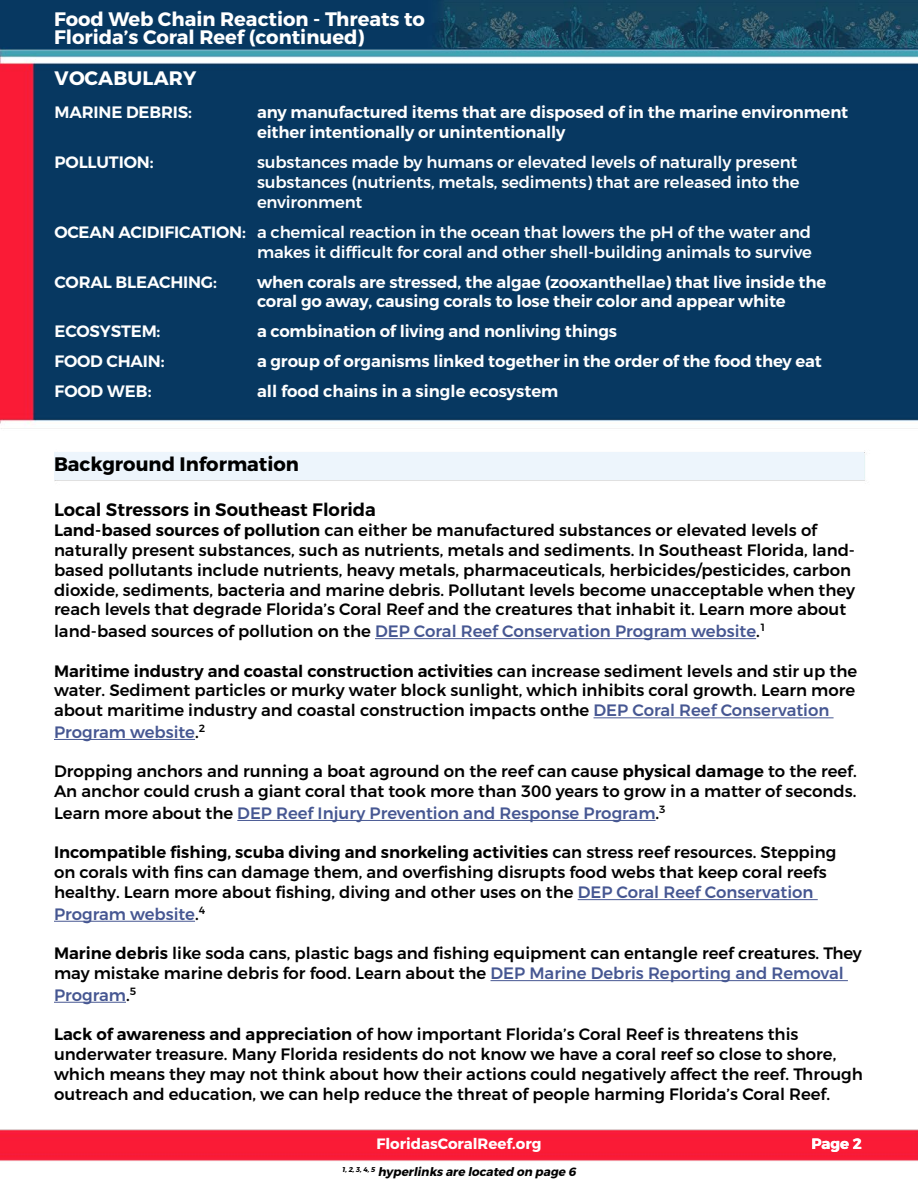
<style>
.page{position:relative;width:918px;height:1188px;background:#fff}
.page>*{position:absolute;margin:0;border:0;box-sizing:border-box;transform-origin:0 0}
.t1{font:700 19.5px/18px "Montserrat";color:#fff}
.t2{font:700 19.5px "Montserrat";color:#000}
.t3{font:600 18px "Montserrat";color:#000}
.t4{font:500 16.5px/19.8px "Montserrat";color:#000}
.t5{font:600 16.5px/19.8px "Montserrat";letter-spacing:-.01em;color:#fff}
.t6{font:500 16.5px/19.8px "Montserrat";letter-spacing:-.01em;color:#fff}
.t7{font:500 16.5px "Montserrat";color:#465792}
.t8{font:700 15px "Montserrat";color:#fff}
.t9{font:italic 700 12px "Montserrat";color:#000}
.s1{font-weight:600}
.s2{color:#000}
.s3{color:#465792}
</style>
<div class="page">
<img style="left:0;top:0;width:918px;height:1161px">
<div style="left:54px;top:452px;width:810px;height:27px;background:#edf5fc"></div>
<hr style="left:375px;top:638px;width:381px;height:1px;background:#465792">
<hr style="left:594px;top:717px;width:240px;height:1px;background:#465792">
<hr style="left:54px;top:739px;width:141px;height:1px;background:#465792">
<hr style="left:237px;top:820px;width:419px;height:1px;background:#465792">
<hr style="left:578px;top:899px;width:240px;height:1px;background:#465792">
<hr style="left:54px;top:921px;width:141px;height:1px;background:#465792">
<hr style="left:491px;top:980px;width:357px;height:1px;background:#465792">
<hr style="left:54px;top:1002px;width:72px;height:1px;background:#465792">
<p class="t1" style="left:54px;top:10px;width:372px">Food Web Chain Reaction - Threats to<br>Florida’s Coral Reef (continued)</p>
<p class="t1" style="left:55px;top:70px;width:143px">VOCABULARY</p>
<p class="t5" style="left:55px;top:103px;width:139px">MARINE DEBRIS:</p>
<p class="t5" style="left:257px;top:103px;width:593px">any manufactured items that are disposed of in the marine environment either intentionally or unintentionally</p>
<p class="t5" style="left:55px;top:153px;width:101px">POLLUTION:</p>
<p class="t6" style="left:257px;top:152px;width:544px">substances made by humans or elevated levels of naturally present substances (nutrients, metals, sediments) that are released into the environment</p>
<p class="t6" style="left:55px;top:222px;width:759px;text-align:right"><span class="s1">OCEAN ACIDIFICATION:</span> a chemical reaction in the ocean that lowers the pH of the water and makes it difficult for coral and other shell-building animals to survive</p>
<p class="t5" style="left:55px;top:272px;width:164px">CORAL BLEACHING:</p>
<p class="t5" style="left:257px;top:272px;width:571px">when corals are stressed, the algae (zooxanthellae) that live inside the coral go away, causing corals to lose their color and appear white</p>
<p class="t5" style="left:55px;top:322px;width:107px">ECOSYSTEM:</p>
<p class="t5" style="left:257px;top:322px;width:362px">a combination of living and nonliving things</p>
<p class="t5" style="left:55px;top:352px;width:112px">FOOD CHAIN:</p>
<p class="t5" style="left:257px;top:352px;width:566px">a group of organisms linked together in the order of the food they eat</p>
<p class="t5" style="left:55px;top:382px;width:99px">FOOD WEB:</p>
<p class="t5" style="left:257px;top:382px;width:303px">all food chains in a single ecosystem</p>
<p class="t2" style="left:54px;top:452px;width:247px">Background Information</p>
<p class="t3" style="left:54px;top:499px;width:324px">Local Stressors in Southeast Florida</p>
<p class="t4" style="left:54px;top:520px;width:803px"><span class="s1">Land-based sources of pollution</span> can either be manufactured substances or elevated levels of naturally present substances, such as nutrients, metals and sediments. In Southeast Florida, land&shy;based pollutants include nutrients, heavy metals, pharmaceuticals, herbicides/pesticides, carbon dioxide, sediments, bacteria and marine debris. Pollutant levels become unacceptable when they reach levels that degrade Florida’s Coral Reef and the creatures that inhabit it. Learn more about</p>
<p class="t7" style="left:54px;top:621px;width:714px"><span class="s2">land-based sources of pollution on the</span> DEP Coral Reef Conservation Program website<span class="s2">.</span><sup>1</sup></p>
<p class="t4" style="left:54px;top:661px;width:805px;text-align:justify"><span class="s1">Maritime industry and coastal construction activities</span> can increase sediment levels and stir up the water. Sediment particles or murky water block sunlight, which inhibits coral growth. Learn more about maritime industry and coastal construction impacts onthe <span class="s3">DEP Coral Reef Conservation</span></p>
<p class="t7" style="left:54px;top:722px;width:153px">Program website<span class="s2">.</span><sup>2</sup></p>
<p class="t4" style="left:54px;top:762px;width:805px">Dropping anchors and running a boat aground on the reef can cause <span class="s1">physical damage</span> to the reef.<br>An anchor could crush a giant coral that took more than 300 years to grow in a matter of seconds.</p>
<p class="t7" style="left:54px;top:803px;width:613px"><span class="s2">Learn more about the</span> DEP Reef Injury Prevention and Response Program<span class="s2">.</span><sup>3</sup></p>
<p class="t4" style="left:54px;top:843px;width:784px"><span class="s1">Incompatible fishing, scuba diving and snorkeling activities</span> can stress reef resources. Stepping on corals with fins can damage them, and overfishing disrupts food webs that keep coral reefs healthy. Learn more about fishing, diving and other uses on the <span class="s3">DEP Coral Reef Conservation</span></p>
<p class="t7" style="left:54px;top:904px;width:153px">Program website<span class="s2">.</span><sup>4</sup></p>
<p class="t4" style="left:54px;top:943px;width:809px"><span class="s1">Marine debris</span> like soda cans, plastic bags and fishing equipment can entangle reef creatures. They may mistake marine debris for food. Learn about the <span class="s3">DEP Marine Debris Reporting and Removal</span></p>
<p class="t7" style="left:54px;top:985px;width:84px">Program<span class="s2">.</span><sup>5</sup></p>
<p class="t4" style="left:54px;top:1024px;width:810px"><span class="s1">Lack of awareness and appreciation</span> of how important Florida’s Coral Reef is threatens this underwater treasure. Many Florida residents do not know we have a coral reef so close to shore, which means they may not think about how their actions could negatively affect the reef. Through outreach and education, we can help reduce the threat of people harming Florida’s Coral Reef.</p>
<p class="t8" style="left:376px;top:1134px;width:167px">FloridasCoralReef.org</p>
<p class="t9" style="left:342px;top:1164px;width:238px"><sup>1,2,3,4,5</sup> hyperlinks are located on page 6</p>
<p class="t8" style="left:811px;top:1134px;width:52px">Page 2</p>
</div>
